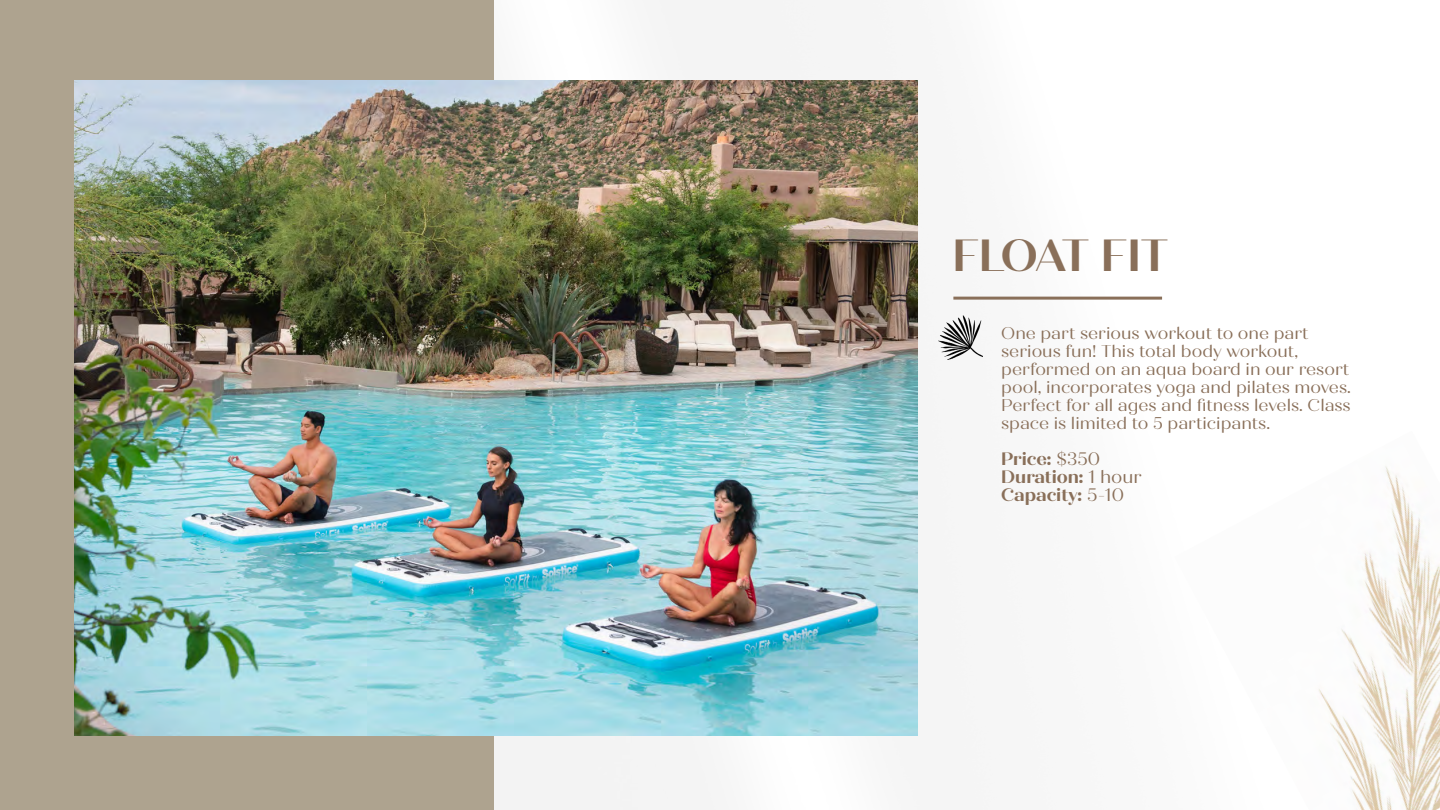
<style>
.page{position:relative;width:1440px;height:810px;background:#fff}
.page>*{position:absolute;margin:0;border:0;box-sizing:border-box;transform-origin:0 0}
.t1{font:700 45px "Quiche Display";letter-spacing:-.03em;color:#896f59}
.t2{font:700 18px "Quiche Display";color:#896f59}
.t3{font:17px/18px "Quiche Display";color:#896f59}
.s1{font-weight:400}
</style>
<div class="page">
<img style="left:493px;top:0;width:670px;height:810px">
<div style="left:0;top:0;width:493px;height:810px;background:#aea38f"></div>
<img style="left:938px;top:316px;width:45px;height:43px">
<hr style="left:953px;top:297px;width:209px;height:3px;background:#896f59">
<img style="left:1318px;top:466px;width:122px;height:344px">
<img style="left:75px;top:80px;width:842px;height:655px">
<p class="t1" style="left:952px;top:228px;width:218px">FLOAT FIT</p>
<p class="t3" style="left:1001px;top:324px;width:351px">One part serious workout to one part serious fun! This total body workout, performed on an aqua board in our resort pool, incorporates yoga and pilates moves.<br>Perfect for all ages and fitness levels. Class space is limited to 5 participants.</p>
<p class="t2" style="left:1001px;top:448px;width:101px">Price: <span class="s1">$350</span></p>
<p class="t2" style="left:1001px;top:466px;width:142px">Duration: <span class="s1">1 hour</span></p>
<p class="t2" style="left:1001px;top:484px;width:125px">Capacity: <span class="s1">5-10</span></p>
</div>
